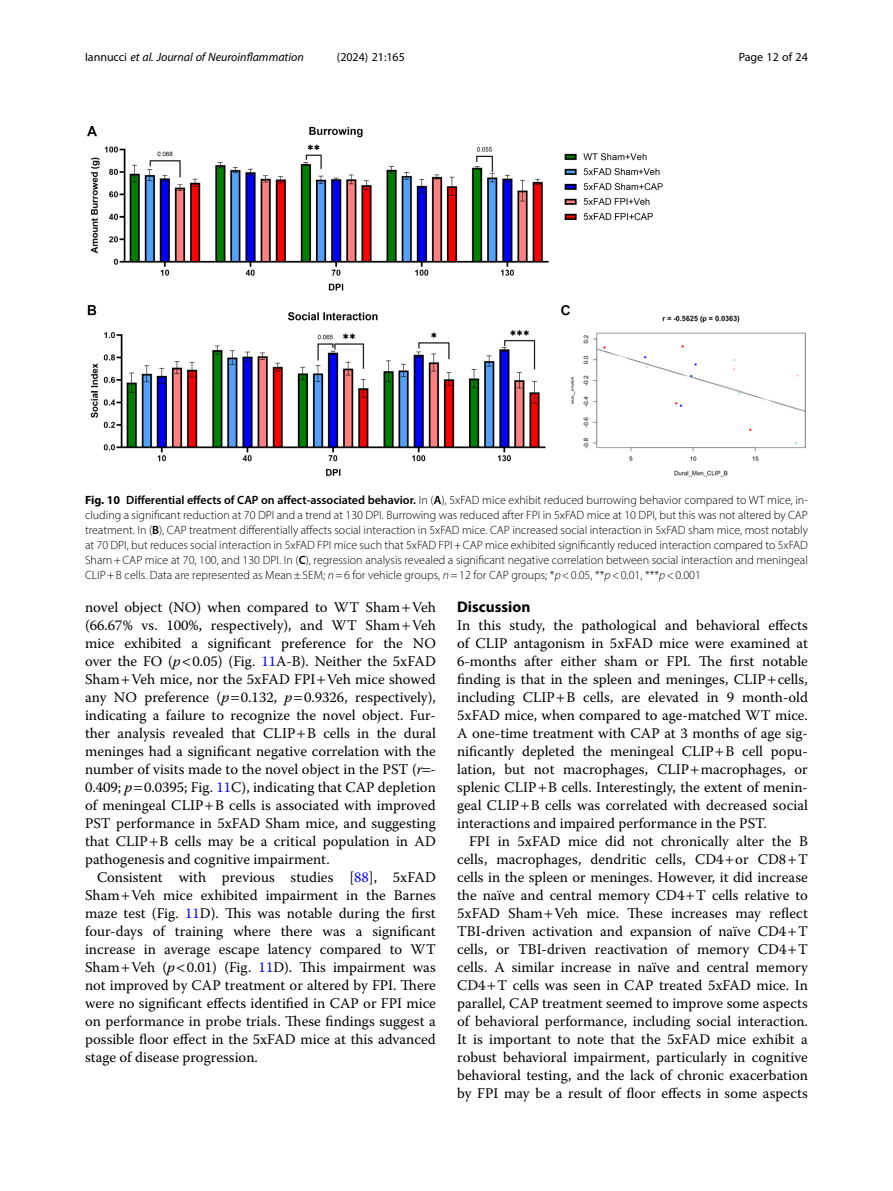
<style>
.page{position:relative;width:893px;height:1191px;background:#fff}
.page>*{position:absolute;margin:0;border:0;box-sizing:border-box;transform-origin:0 0}
.Head_1{font:700 15.45px "Myriad Pro";color:#000}
.Body_Text{font:14.7px/18px "Warnock Pro";color:#000;text-align:justify}
.Body_Text_Indent{font:14.7px/18px "Warnock Pro";color:#000;text-align:justify}
.Figure_Caption{font:300 12px/15px "Myriad Pro";color:#000;text-align:justify}
.t1{font:italic 12px "Myriad Pro";color:#000}
.t2{font:12px "Myriad Pro";color:#000}
.s1{font-style:normal}
.s2{font-weight:700}
.s3{font-weight:600}
.s4{font-style:italic}
.s5{color:#00f}
</style>
<div class="page">
<img style="left:87px;top:126px;width:719px;height:351px">
<p class="t1" style="left:85px;top:50px;width:220px"><span class="s1">Iannucci</span> et al. Journal of Neuroinflammation</p>
<p class="t2" style="left:337px;top:50px;width:70px">(2024) 21:165</p>
<p class="t2" style="left:739px;top:50px;width:71px">Page 12 of 24</p>
<p class="Figure_Caption" style="left:85px;top:492px;width:724px"><span class="s2">Fig. 10</span> <span class="s3">Differential effects of CAP on affect-associated behavior.</span> In (<span class="s3">A</span>), 5xFAD mice exhibit reduced burrowing behavior compared to WT mice, in&shy;cluding a significant reduction at 70 DPI and a trend at 130 DPI. Burrowing was reduced after FPI in 5xFAD mice at 10 DPI, but this was not altered by CAP treatment. In (<span class="s3">B</span>), CAP treatment differentially affects social interaction in 5xFAD mice. CAP increased social interaction in 5xFAD sham mice, most notably at 70 DPI, but reduces social interaction in 5xFAD FPI mice such that 5xFAD FPI+CAP mice exhibited significantly reduced interaction compared to 5xFAD Sham+CAP mice at 70, 100, and 130 DPI. In (<span class="s3">C</span>), regression analysis revealed a significant negative correlation between social interaction and meningeal CLIP+B cells. Data are represented as Mean±SEM; <span class="s4">n</span>=6 for vehicle groups, <span class="s4">n</span>=12 for CAP groups; *<span class="s4">p</span>&lt;0.05, **<span class="s4">p</span>&lt;0.01, ***<span class="s4">p</span>&lt;0.001</p>
<p class="Body_Text" style="left:85px;top:598px;width:352px">novel object (NO) when compared to WT Sham Veh (66.67% vs. 100%, respectively), and WT Sham Veh mice exhibited a significant preference for the NO over the FO (<span class="s4">p</span> 0.05) (Fig. <span class="s5">11</span>A-B). Neither the 5xFAD Sham Veh mice, nor the 5xFAD FPI Veh mice showed any NO preference (<span class="s4">p</span> 0.132, <span class="s4">p</span> 0.9326, respectively), indicating a failure to recognize the novel object. Fur&shy;ther analysis revealed that CLIP B cells in the dural meninges had a significant negative correlation with the number of visits made to the novel object in the PST (<span class="s4">r</span> - 0.409; <span class="s4">p</span> 0.0395; Fig. <span class="s5">11</span>C), indicating that CAP depletion of meningeal CLIP B cells is associated with improved PST performance in 5xFAD Sham mice, and suggesting that CLIP B cells may be a critical population in AD pathogenesis and cognitive impairment.</p>
<p class="Body_Text_Indent" style="left:85px;top:868px;width:352px;text-indent:12px">Consistent with previous studies [<span class="s5">88</span>], 5xFAD Sham Veh mice exhibited impairment in the Barnes maze test (Fig. <span class="s5">11</span>D). This was notable during the first four-days of training where there was a significant increase in average escape latency compared to WT Sham Veh (<span class="s4">p</span> 0.01) (Fig. <span class="s5">11</span>D). This impairment was not improved by CAP treatment or altered by FPI. There were no significant effects identified in CAP or FPI mice on performance in probe trials. These findings suggest a possible floor effect in the 5xFAD mice at this advanced stage of disease progression.</p>
<p class="Head_1" style="left:457px;top:597px;width:75px">Discussion</p>
<p class="Body_Text" style="left:457px;top:616px;width:352px">In this study, the pathological and behavioral effects of CLIP antagonism in 5xFAD mice were examined at 6-months after either sham or FPI. The first notable finding is that in the spleen and meninges, CLIP cells, including CLIP B cells, are elevated in 9 month-old 5xFAD mice, when compared to age-matched WT mice.<br>A one-time treatment with CAP at 3 months of age sig&shy;nificantly depleted the meningeal CLIP B cell popu&shy;lation, but not macrophages, CLIP macrophages, or splenic CLIP B cells. Interestingly, the extent of menin&shy;geal CLIP B cells was correlated with decreased social interactions and impaired performance in the PST.</p>
<p class="Body_Text_Indent" style="left:457px;top:832px;width:352px;text-indent:12px">FPI in 5xFAD mice did not chronically alter the B cells, macrophages, dendritic cells, CD4 or CD8 T cells in the spleen or meninges. However, it did increase the naïve and central memory CD4 T cells relative to 5xFAD Sham Veh mice. These increases may reflect TBI-driven activation and expansion of naïve CD4 T cells, or TBI-driven reactivation of memory CD4 T cells. A similar increase in naïve and central memory CD4 T cells was seen in CAP treated 5xFAD mice. In parallel, CAP treatment seemed to improve some aspects of behavioral performance, including social interaction.<br>It is important to note that the 5xFAD mice exhibit a robust behavioral impairment, particularly in cognitive behavioral testing, and the lack of chronic exacerbation by FPI may be a result of floor effects in some aspects</p>
</div>
